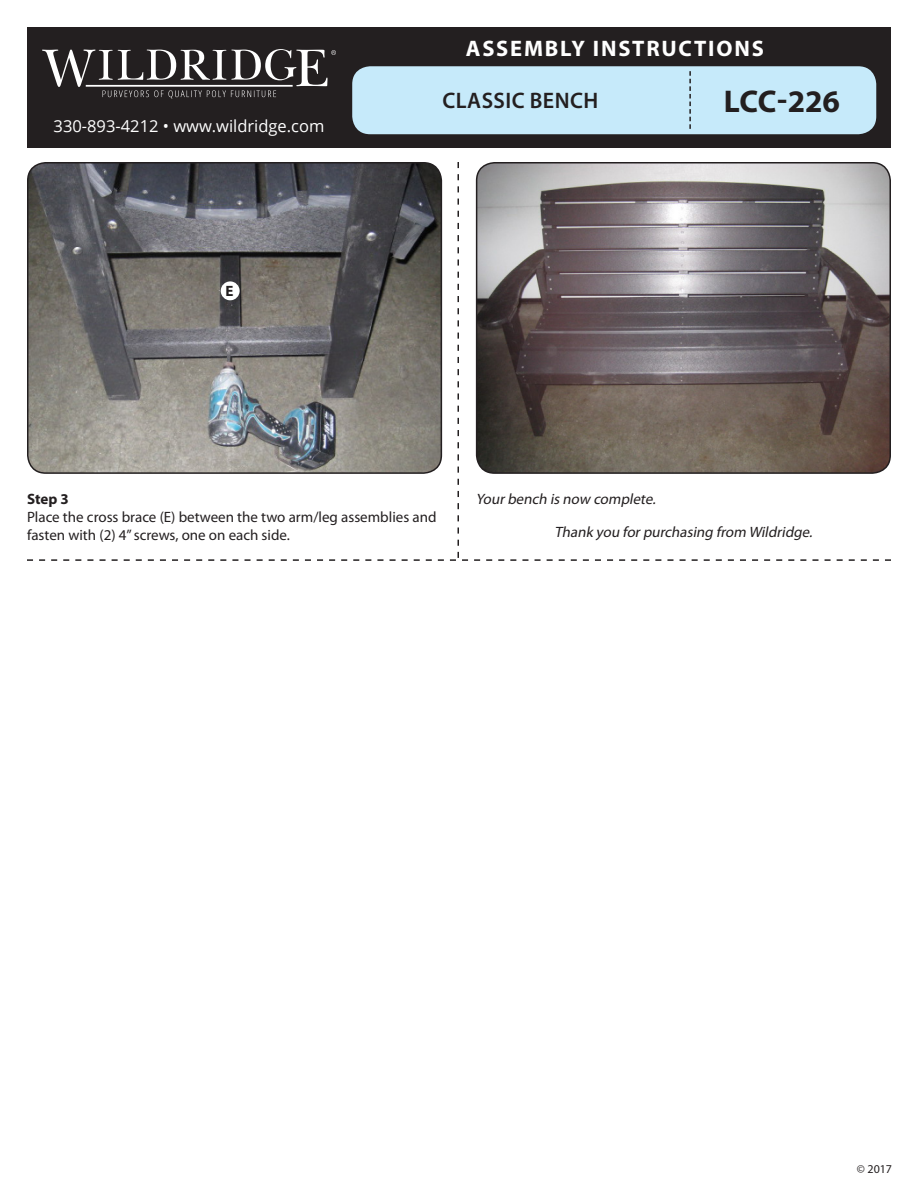
<style>
.page{position:relative;width:918px;height:1188px;background:#fff}
.page>*{position:absolute;margin:0;border:0;box-sizing:border-box;transform-origin:0 0}
.t1{font:700 31.5px "Myriad Pro";color:#231f20}
.t2{font:700 22.5px "Myriad Pro";letter-spacing:.08em;color:#fff}
.t3{font:600 22.5px "Myriad Pro";letter-spacing:.02em;color:#231f20}
.t4{font:16.5px "Open Sans";color:#fff}
.t5{font:15px/18px "Myriad Pro";color:#231f20}
.t6{font:italic 15px "Myriad Pro";color:#231f20}
.t7{font:700 15px "Myriad Pro";color:#231f20}
.t8{font:12px "Myriad Pro";color:#231f20}
</style>
<div class="page">
<div style="left:27px;top:27px;width:864px;height:120px;background:#231f20"></div>
<div style="left:352px;top:66px;width:524px;height:68px;background:#c6eafa;border-radius:18px"></div>
<svg style="left:42px;top:49px;width:294px;height:50px"></svg>
<svg style="left:689px;top:71px;width:2px;height:58px"></svg>
<svg style="left:27px;top:162px;width:864px;height:399px"></svg>
<div style="left:221px;top:281px;width:19px;height:19px;background:#fff;border-radius:50%"></div>
<p class="t4" style="left:54px;top:115px;width:272px">330-893-4212 • www.wildridge.com</p>
<p class="t7" style="left:226px;top:281px;width:8px">E</p>
<h2 class="t2" style="left:466px;top:34px;width:300px">ASSEMBLY INSTRUCTIONS</h2>
<h2 class="t3" style="left:442px;top:87px;width:157px">CLASSIC BENCH</h2>
<h1 class="t1" style="left:724px;top:81px;width:118px">LCC-226</h1>
<p class="t7" style="left:27px;top:489px;width:43px">STEP 3</p>
<p class="t5" style="left:27px;top:508px;width:411px">Place the cross brace (E) between the two arm/leg assemblies and fasten with (2) 4” screws, one on each side.</p>
<p class="t6" style="left:476px;top:490px;width:184px">Yourbench is now complete.</p>
<p class="t6" style="left:554px;top:523px;width:263px">Thank you forpurchasing from Wildridge.</p>
<p class="t8" style="left:857px;top:1161px;width:37px">© 2017</p>
</div>
